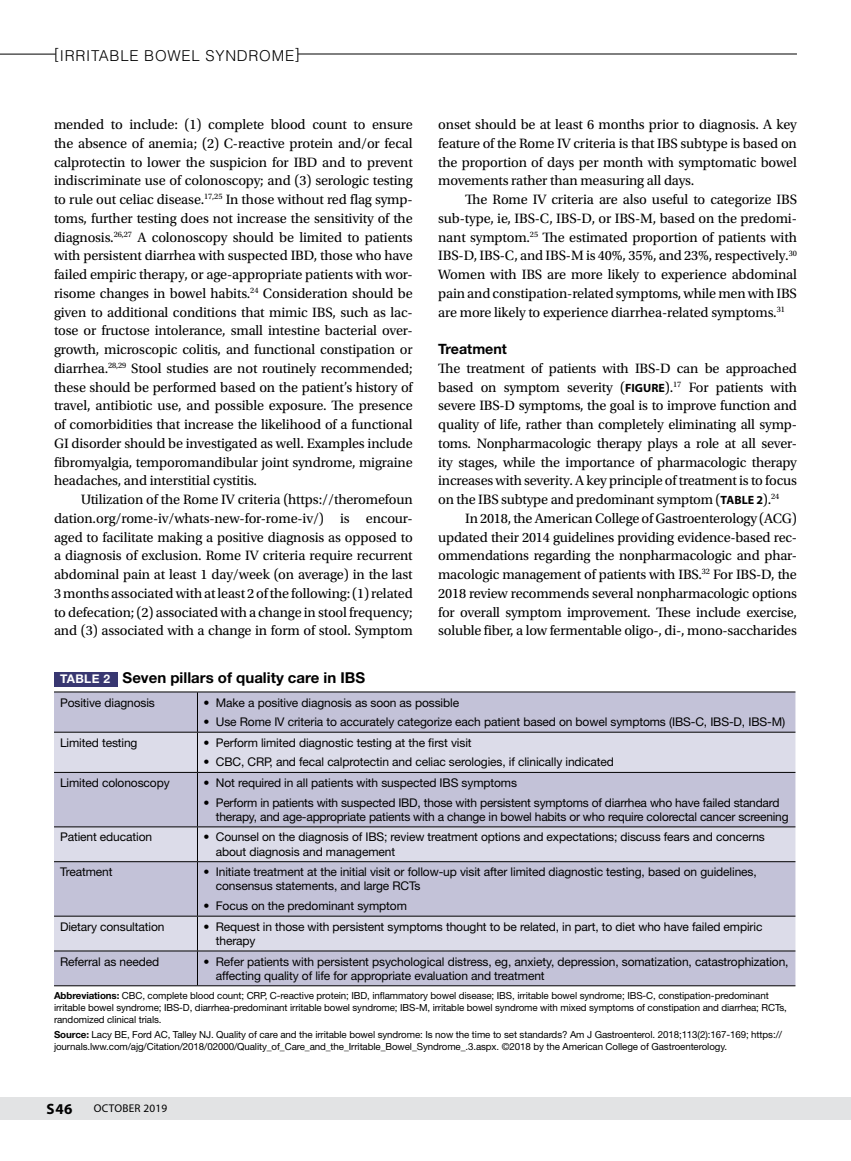
<style>
.page{position:relative;width:851px;height:1161px;background:#fff}
.page>*{position:absolute;margin:0;border:0;box-sizing:border-box;transform-origin:0 0}
.t1{font:700 15px "Helvetica Neue LT Std";color:#000}
.t2{font:300 15px "Helvetica LT Std";letter-spacing:.05em;color:#000}
.t3{font:700 15px "Myriad Pro";color:#000}
.t4{font:14.25px/18.8px "Utopia Std";letter-spacing:-.01em;color:#000;text-align:justify}
.t5{font:700 14.25px "Helvetica Neue LT Std";color:#000}
.t6{font:12px/14.2px "Helvetica Neue LT Std";letter-spacing:-.01em;color:#000}
.t7{font:11.25px "Myriad Pro";letter-spacing:.02em;color:#000}
.t8{font:9.75px/12px "Helvetica Neue LT Std";letter-spacing:-.01em;color:#000}
.s1{font-family:"Myriad Pro";font-weight:700;font-size:12px}
.s2{font-size:12px;color:#fff}
.s3{font-weight:700}
</style>
<div class="page">
<div style="left:0;top:1097px;width:850px;height:22px;background:#e2e3e4"></div>
<hr style="left:0;top:54px;width:56px;height:1px;background:#000">
<hr style="left:298px;top:54px;width:498px;height:1px;background:#000">
<div style="left:54px;top:672px;width:64px;height:14px;background:#383771"></div>
<div style="left:54px;top:693px;width:741px;height:292px;background:#c3c2d8"></div>
<svg style="left:54px;top:733px;width:741px;height:218px;background:#cdcdde"></svg>
<hr style="left:54px;top:692px;width:143px;height:1px;background:#000">
<hr style="left:197px;top:692px;width:598px;height:1px;background:#000">
<hr style="left:197px;top:692px;width:1px;height:40px;background:#000">
<hr style="left:54px;top:732px;width:143px;height:1px;background:#000">
<hr style="left:197px;top:732px;width:598px;height:1px;background:#000">
<hr style="left:197px;top:733px;width:1px;height:39px;background:#000">
<hr style="left:54px;top:772px;width:143px;height:1px;background:#000">
<hr style="left:197px;top:772px;width:598px;height:1px;background:#000">
<hr style="left:197px;top:773px;width:1px;height:54px;background:#000">
<hr style="left:54px;top:827px;width:143px;height:1px;background:#000">
<hr style="left:197px;top:827px;width:598px;height:1px;background:#000">
<hr style="left:197px;top:827px;width:1px;height:34px;background:#000">
<hr style="left:54px;top:861px;width:143px;height:1px;background:#000">
<hr style="left:197px;top:861px;width:598px;height:1px;background:#000">
<hr style="left:197px;top:862px;width:1px;height:54px;background:#000">
<hr style="left:54px;top:916px;width:143px;height:1px;background:#000">
<hr style="left:197px;top:916px;width:598px;height:1px;background:#000">
<hr style="left:197px;top:917px;width:1px;height:34px;background:#000">
<hr style="left:54px;top:951px;width:143px;height:1px;background:#000">
<hr style="left:197px;top:951px;width:598px;height:1px;background:#000">
<hr style="left:197px;top:951px;width:1px;height:34px;background:#000">
<hr style="left:54px;top:985px;width:143px;height:1px;background:#000">
<hr style="left:197px;top:985px;width:598px;height:1px;background:#000">
<p class="t2" style="left:54px;top:46px;width:247px">[IRRITABLE BOWEL SYNDROME]</p>
<p class="t4" style="left:54px;top:115px;width:360px">mended to include: (1) complete blood count to ensure the absence of anemia; (2) C-reactive protein and/or fecal calprotectin to lower the suspicion for IBD and to prevent indiscriminate use of colonoscopy; and (3) serologic testing to rule out celiac disease.<sup>17,25</sup> In those without red flag symp&shy;toms, further testing does not increase the sensitivity of the diagnosis.<sup>26,27</sup> A colonoscopy should be limited to patients with persistent diarrhea with suspected IBD, those who have failed empiric therapy, or age-appropriate patients with wor&shy;risome changes in bowel habits.<sup>24</sup> Consideration should be given to additional conditions that mimic IBS, such as lac&shy;tose or fructose intolerance, small intestine bacterial over&shy;growth, microscopic colitis, and functional constipation or diarrhea.<sup>28,29</sup> Stool studies are not routinely recommended; these should be performed based on the patient’s history of travel, antibiotic use, and possible exposure. The presence of comorbidities that increase the likelihood of a functional GI disorder should be investigated as well. Examples include fibromyalgia, temporomandibular joint syndrome, migraine headaches, and interstitial cystitis.</p>
<p class="t4" style="left:54px;top:490px;width:360px;text-indent:27px">Utilization of the Rome IV criteria (https://theromefoun dation.org/rome-iv/whats-new-for-rome-iv/) is encour&shy;aged to facilitate making a positive diagnosis as opposed to a diagnosis of exclusion. Rome IV criteria require recurrent abdominal pain at least 1 day/week (on average) in the last 3 months associated with at least 2 of the following: (1) related to defecation; (2) associated with a change in stool frequency; and (3) associated with a change in form of stool. Symptom</p>
<p class="t4" style="left:438px;top:115px;width:360px">onset should be at least 6 months prior to diagnosis. A key feature of the Rome IV criteria is that IBS subtype is based on the proportion of days per month with symptomatic bowel movements rather than measuring all days.</p>
<p class="t4" style="left:438px;top:190px;width:360px;text-indent:27px">The Rome IV criteria are also useful to categorize IBS sub-type, ie, IBS-C, IBS-D, or IBS-M, based on the predomi&shy;nant symptom.<sup>25</sup> The estimated proportion of patients with IBS-D, IBS-C, and IBS-M is 40%, 35%, and 23%, respectively.<sup>30<br></sup>Women with IBS are more likely to experience abdominal pain and constipation-related symptoms, while men with IBS are more likely to experience diarrhea-related symptoms.<sup>31</sup></p>
<p class="t5" style="left:438px;top:340px;width:70px">Treatment</p>
<p class="t4" style="left:438px;top:359px;width:360px">The treatment of patients with IBS-D can be approached based on symptom severity (<span class="s1">FIGURE</span>).<sup>17</sup> For patients with severe IBS-D symptoms, the goal is to improve function and quality of life, rather than completely eliminating all symp&shy;toms. Nonpharmacologic therapy plays a role at all sever&shy;ity stages, while the importance of pharmacologic therapy increases with severity. A key principle of treatment is to focus on the IBS subtype and predominant symptom (<span class="s1">TABLE 2</span>).<sup>24</sup></p>
<p class="t4" style="left:438px;top:509px;width:360px;text-indent:27px">In 2018, the American College of Gastroenterology (ACG) updated their 2014 guidelines providing evidence-based rec&shy;ommendations regarding the nonpharmacologic and phar&shy;macologic management of patients with IBS.<sup>32</sup> For IBS-D, the 2018 review recommends several nonpharmacologic options for overall symptom improvement. These include exercise, soluble fiber, a low fermentable oligo-, di-, mono-saccharides</p>
<p class="t1" style="left:60px;top:668px;width:307px"><span class="s2">TABLE 2</span> Seven pillars of quality care in IBS</p>
<p class="t6" style="left:60px;top:695px;width:96px">Positive diagnosis</p>
<p class="t6" style="left:203px;top:695px;width:257px">• Make a positive diagnosis as soon as possible</p>
<p class="t6" style="left:203px;top:715px;width:583px">• Use Rome IV criteria to accurately categorize each patient based on bowel symptoms (IBS-C, IBS-D, IBS-M)</p>
<p class="t6" style="left:60px;top:735px;width:79px">Limited testing</p>
<p class="t6" style="left:203px;top:735px;width:270px">• Perform limited diagnostic testing at the first visit</p>
<p class="t6" style="left:203px;top:755px;width:412px">• CBC, CRP, and fecal calprotectin and celiac serologies, if clinically indicated</p>
<p class="t6" style="left:60px;top:775px;width:111px">Limited colonoscopy</p>
<p class="t6" style="left:203px;top:775px;width:315px">• Not required in all patients with suspected IBS symptoms</p>
<p class="t6" style="left:216px;top:795px;width:574px;text-indent:-12px">• Perform in patients with suspected IBD, those with persistent symptoms of diarrhea who have failed standard therapy, and age-appropriate patients with a change in bowel habits or who require colorectal cancer screening</p>
<p class="t6" style="left:60px;top:830px;width:94px">Patient education</p>
<p class="t6" style="left:216px;top:830px;width:550px;text-indent:-12px">• Counsel on the diagnosis of IBS; review treatment options and expectations; discuss fears and concerns about diagnosis and management</p>
<p class="t6" style="left:60px;top:865px;width:54px">Treatment</p>
<p class="t6" style="left:216px;top:865px;width:542px;text-indent:-12px">• Initiate treatment at the initial visit or follow-up visit after limited diagnostic testing, based on guidelines, consensus statements, and large RCTs</p>
<p class="t6" style="left:203px;top:899px;width:205px">• Focus on the predominant symptom</p>
<p class="t6" style="left:60px;top:919px;width:106px">Dietary consultation</p>
<p class="t6" style="left:216px;top:919px;width:548px;text-indent:-12px">• Request in those with persistent symptoms thought to be related, in part, to diet who have failed empiric therapy</p>
<p class="t6" style="left:60px;top:954px;width:101px">Referral as needed</p>
<p class="t6" style="left:216px;top:954px;width:574px;text-indent:-12px">• Refer patients with persistent psychological distress, eg, anxiety, depression, somatization, catastrophization, affecting quality of life for appropriate evaluation and treatment</p>
<p class="t8" style="left:54px;top:989px;width:734px"><span class="s3">Abbreviations:</span> CBC, complete blood count; CRP, C-reactive protein; IBD, inflammatory bowel disease; IBS, irritable bowel syndrome; IBS-C, constipation-predominant irritable bowel syndrome; IBS-D, diarrhea-predominant irritable bowel syndrome; IBS-M, irritable bowel syndrome with mixed symptoms of constipation and diarrhea; RCTs, randomized clinical trials.</p>
<p class="t8" style="left:54px;top:1028px;width:729px"><span class="s3">Source:</span> Lacy BE, Ford AC, Talley NJ. Quality of care and the irritable bowel syndrome: Is now the time to set standards? Am J Gastroenterol. 2018;113(2):167-169; https:// journals.lww.com/ajg/Citation/2018/02000/Quality_of_Care_and_the_Irritable_Bowel_Syndrome_.3.aspx. ©2018 by the American College of Gastroenterology.</p>
<p class="t3" style="left:47px;top:1099px;width:27px">S46</p>
<p class="t7" style="left:94px;top:1102px;width:75px">OCTOBER 2019</p>
</div>
